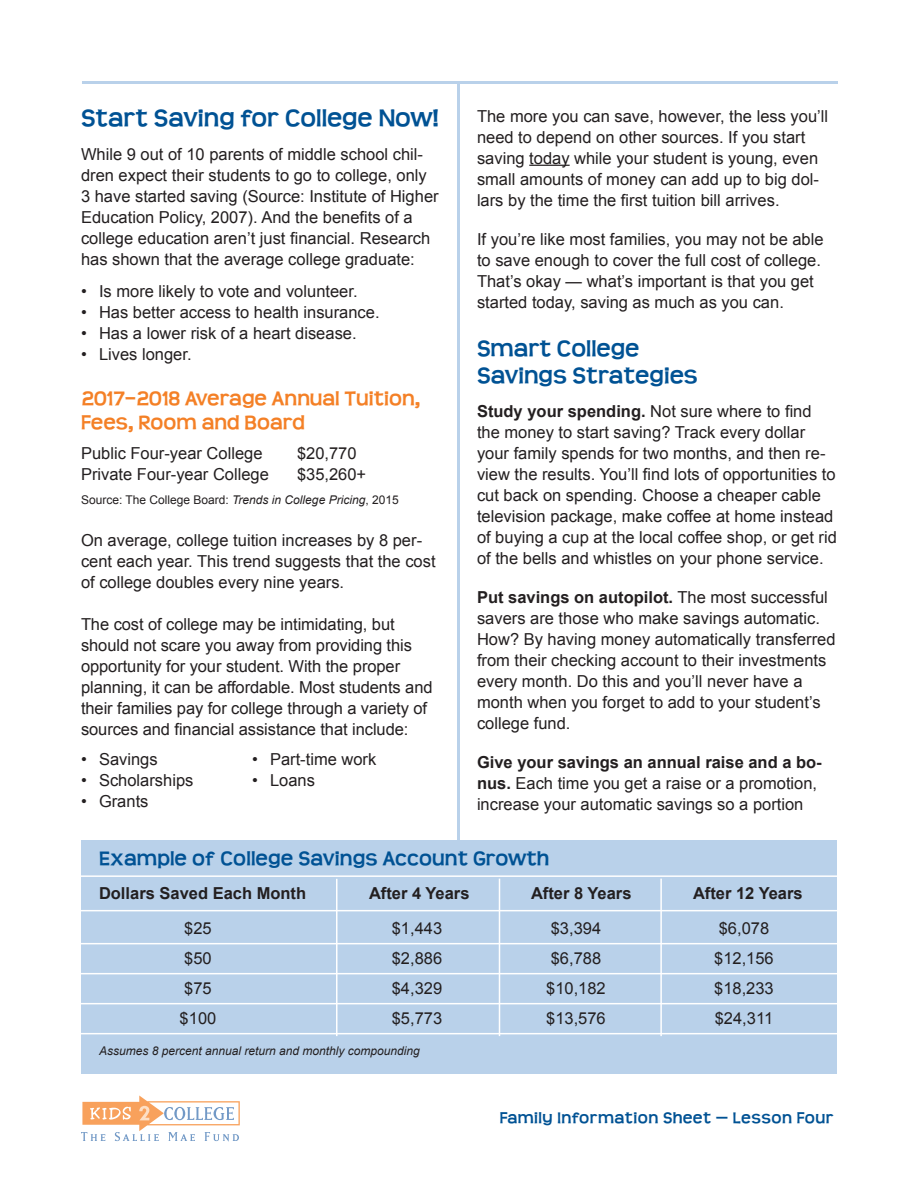
<style>
.page{position:relative;width:918px;height:1188px;background:#fff}
.page>*{position:absolute;margin:0;border:0;box-sizing:border-box;transform-origin:0 0}
.subhead_1p6_16_blue{font:700 25.5px "Teen";color:#005294}
.subhead_1p3_14_orang{font:700 24px/27px "Teen";color:#005294}
.subhead_1p3_14_orang-2{font:700 21px/24px "Teen";color:#f48026}
.body_no_indent{font:700 21px "Teen";letter-spacing:.005em;color:#005294}
.body_no_indent-2{font:16.5px/21px "Arial";color:#231f20}
.bullet_1p{font:16.5px "Arial";color:#231f20}
.t1{font:700 16.5px "Teen";letter-spacing:.025em;color:#005294}
.body_no_indent-3{font:700 16.5px "Arial";color:#231f20}
.source_8{font:12px "Arial";color:#231f20}
.source_8-2{font:italic 12px "Arial";color:#231f20}
.s1{font-style:italic}
.s2{font-weight:700}
.s3{font-size:22.5px}
</style>
<div class="page">
<svg style="left:81px;top:1096px;width:159px;height:46px"></svg>
<hr style="left:81px;top:1071px;width:756px;height:3px;background:#b9d1ea">
<hr style="left:82px;top:81px;width:756px;height:3px;background:#b9d1ea">
<hr style="left:529px;top:165px;width:41px;height:1px;background:#231f20">
<hr style="left:457px;top:83px;width:3px;height:763px;background:#b9d1ea">
<div style="left:81px;top:840px;width:756px;height:232px;background:#b9d1ea"></div>
<hr style="left:81px;top:875px;width:756px;height:2px;background:#fff">
<hr style="left:81px;top:910px;width:756px;height:1px;background:#fff">
<hr style="left:81px;top:943px;width:756px;height:1px;background:#fff">
<hr style="left:81px;top:973px;width:756px;height:1px;background:#fff">
<hr style="left:81px;top:1003px;width:756px;height:1px;background:#fff">
<hr style="left:81px;top:1033px;width:756px;height:1px;background:#fff">
<hr style="left:336px;top:879px;width:2px;height:157px;background:#fff">
<hr style="left:499px;top:879px;width:1px;height:157px;background:#fff">
<hr style="left:660px;top:879px;width:2px;height:157px;background:#fff">
<p class="subhead_1p6_16_blue" style="left:81px;top:103px;width:359px">Start Saving for College Now!</p>
<p class="body_no_indent-2" style="left:81px;top:144px;width:359px">While 9 out of 10 parents of middle school chil&shy;dren expect their students to go to college, only 3 have started saving (Source: Institute of Higher Education Policy, 2007). And the benefits of a college education aren’t just financial. Research has shown that the average college graduate:</p>
<p class="bullet_1p" style="left:81px;top:280px;width:278px">• Is more likely to vote and volunteer.</p>
<p class="bullet_1p" style="left:81px;top:301px;width:300px">• Has better access to health insurance.</p>
<p class="bullet_1p" style="left:81px;top:322px;width:277px">• Has a lower risk of a heart disease.</p>
<p class="bullet_1p" style="left:81px;top:343px;width:112px">• Lives longer.</p>
<p class="subhead_1p3_14_orang-2" style="left:81px;top:386px;width:341px">2017–2018 Average Annual Tuition,<br>Fees, Room and Board</p>
<p class="body_no_indent-2" style="left:81px;top:443px;width:183px">Public Four-year College</p>
<p class="body_no_indent-2" style="left:297px;top:443px;width:61px">$20,770</p>
<p class="body_no_indent-2" style="left:81px;top:464px;width:189px">Private Four-year College</p>
<p class="body_no_indent-2" style="left:297px;top:464px;width:71px">$35,260+</p>
<p class="source_8" style="left:81px;top:492px;width:319px">Source: The College Board: <span class="s1">Trends in College Pricing</span>, 2015</p>
<p class="body_no_indent-2" style="left:81px;top:530px;width:356px">On average, college tuition increases by 8 per&shy;cent each year. This trend suggests that the cost of college doubles every nine years.</p>
<p class="body_no_indent-2" style="left:81px;top:614px;width:353px">The cost of college may be intimidating, but should not scare you away from providing this opportunity for your student. With the proper planning, it can be affordable. Most students and their families pay for college through a variety of sources and financial assistance that include:</p>
<p class="bullet_1p" style="left:81px;top:748px;width:78px">• Savings</p>
<p class="bullet_1p" style="left:252px;top:748px;width:126px">• Part-time work</p>
<p class="bullet_1p" style="left:81px;top:769px;width:114px">• Scholarships</p>
<p class="bullet_1p" style="left:252px;top:769px;width:64px">• Loans</p>
<p class="bullet_1p" style="left:81px;top:790px;width:69px">• Grants</p>
<p class="body_no_indent-2" style="left:477px;top:105px;width:353px">The more you can save, however, the less you’ll need to depend on other sources. If you start saving today while your student is young, even small amounts of money can add up to big dol&shy;lars by the time the first tuition bill arrives.</p>
<p class="body_no_indent-2" style="left:477px;top:228px;width:348px">If you’re like most families, you may not be able to save enough to cover the full cost of college.<br>That’s okay — what’s important is that you get started today, saving as much as you can.</p>
<p class="subhead_1p3_14_orang" style="left:477px;top:335px;width:222px">Smart College<br>Savings Strategies</p>
<p class="body_no_indent-2" style="left:477px;top:401px;width:361px"><span class="s2">Study your spending.</span> Not sure where to find the money to start saving? Track every dollar your family spends for two months, and then re&shy;view the results. You’ll find lots of opportunities to cut back on spending. Choose a cheaper cable television package, make coffee at home instead of buying a cup at the local coffee shop, or get rid of the bells and whistles on your phone service.</p>
<p class="body_no_indent-2" style="left:477px;top:587px;width:360px"><span class="s2">Put savings on autopilot.</span> The most successful savers are those who make savings automatic.<br>How? By having money automatically transferred from their checking account to their investments every month. Do this and you’ll never have a month when you forget to add to your student’s college fund.</p>
<p class="body_no_indent-2" style="left:477px;top:752px;width:346px"><span class="s2">Give your savings an annual raise and a bo&shy;nus.</span> Each time you get a raise or a promotion, increase your automatic savings so a portion</p>
<p class="body_no_indent" style="left:99px;top:846px;width:452px">Example of College Savings Account Growth</p>
<p class="body_no_indent-3" style="left:99px;top:883px;width:209px">Dollars Saved Each Month</p>
<p class="body_no_indent-3" style="left:369px;top:883px;width:102px">After 4 Years</p>
<p class="body_no_indent-3" style="left:531px;top:883px;width:102px">After 8 Years</p>
<p class="body_no_indent-3" style="left:693px;top:883px;width:111px">After 12 Years</p>
<p class="body_no_indent-2" style="left:184px;top:918px;width:29px">$25</p>
<p class="body_no_indent-2" style="left:392px;top:918px;width:52px">$1,443</p>
<p class="body_no_indent-2" style="left:551px;top:918px;width:52px">$3,394</p>
<p class="body_no_indent-2" style="left:719px;top:918px;width:52px">$6,078</p>
<p class="body_no_indent-2" style="left:184px;top:948px;width:29px">$50</p>
<p class="body_no_indent-2" style="left:392px;top:948px;width:52px">$2,886</p>
<p class="body_no_indent-2" style="left:551px;top:948px;width:52px">$6,788</p>
<p class="body_no_indent-2" style="left:714px;top:948px;width:61px">$12,156</p>
<p class="body_no_indent-2" style="left:184px;top:978px;width:29px">$75</p>
<p class="body_no_indent-2" style="left:392px;top:978px;width:52px">$4,329</p>
<p class="body_no_indent-2" style="left:546px;top:978px;width:61px">$10,182</p>
<p class="body_no_indent-2" style="left:714px;top:978px;width:61px">$18,233</p>
<p class="body_no_indent-2" style="left:180px;top:1008px;width:38px">$100</p>
<p class="body_no_indent-2" style="left:392px;top:1008px;width:52px">$5,773</p>
<p class="body_no_indent-2" style="left:546px;top:1008px;width:61px">$13,576</p>
<p class="body_no_indent-2" style="left:715px;top:1008px;width:60px">$24,311</p>
<p class="source_8-2" style="left:99px;top:1043px;width:322px">Assumes 8 percent annual return and monthly compounding</p>
<p class="t1" style="left:514px;top:1109px;width:111px">Teacher’s Edi</p>
<p class="t1" style="left:662px;top:1109px;width:176px">— Lesson Four <span class="s3">107</span></p>
<p class="t1" style="left:500px;top:1108px;width:335px">Family Information Sheet — Lesson Four</p>
</div>
